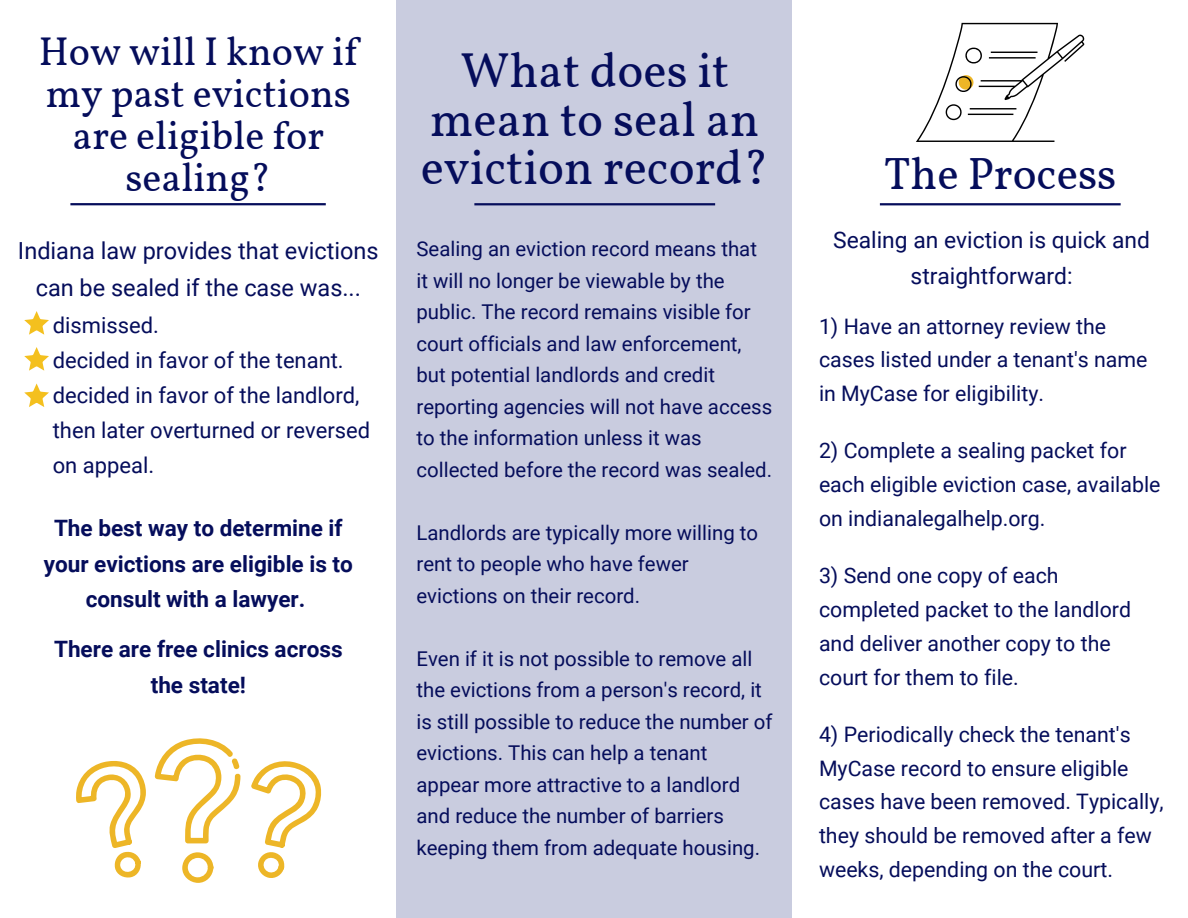
<style>
.page{position:relative;width:1188px;height:918px;background:#fff}
.page>*{position:absolute;margin:0;border:0;box-sizing:border-box;transform-origin:0 0}
.t1{font:48.9px/48.3px "Vollkorn";color:#050d5b;text-align:center}
.t2{font:45px "Vollkorn";color:#050d5b}
.t3{font:40.05px/41.8px "Vollkorn";color:#050d5b;text-align:center}
.t4{font:23.55px/37.2px "Roboto";color:#050d5b;text-align:center}
.t5{font:22.8px/36px "Roboto";color:#050d5b;text-align:center}
.t6{font:700 22.5px/35.5px "Roboto";color:#050d5b;text-align:center}
.t7{font:21.9px/34.8px "Roboto";color:#050d5b}
.t8{font:21.3px/33.8px "Roboto";color:#050d5b}
.t9{font:20.4px/31.5px "Roboto";color:#050d5b}
</style>
<div class="page">
<div style="left:396px;top:0;width:396px;height:918px;background:#c9ccdf"></div>
<svg style="left:155px;top:738px;width:85px;height:105px"></svg>
<svg style="left:182px;top:852px;width:31px;height:31px"></svg>
<svg style="left:76px;top:761px;width:70px;height:117px"></svg>
<svg style="left:251px;top:761px;width:70px;height:117px"></svg>
<svg style="left:916px;top:23px;width:169px;height:119px"></svg>
<hr style="left:474px;top:203px;width:241px;height:2px;background:#050d5b">
<hr style="left:70px;top:203px;width:256px;height:2px;background:#050d5b">
<hr style="left:880px;top:203px;width:241px;height:2px;background:#050d5b">
<svg style="left:24px;top:347px;width:25px;height:24px"></svg>
<svg style="left:24px;top:383px;width:25px;height:24px"></svg>
<svg style="left:24px;top:311px;width:25px;height:24px"></svg>
<p class="t3" style="left:39px;top:34px;width:321px">How will I know if my past evictions are eligible for sealing?</p>
<p class="t4" style="left:18px;top:233px;width:362px">Indiana law provides that evictions can be sealed if the case was...</p>
<p class="t7" style="left:53px;top:309px;width:108px">dismissed.</p>
<p class="t7" style="left:53px;top:343px;width:292px">decided in favor of the tenant.</p>
<p class="t7" style="left:53px;top:378px;width:319px">decided in favor of the landlord, then later overturned or reversed on appeal.</p>
<p class="t6" style="left:44px;top:511px;width:311px">The best way to determine if your evictions are eligible is to consult with a lawyer.</p>
<p class="t6" style="left:54px;top:632px;width:290px">There are free clinics across the state!</p>
<p class="t1" style="left:421px;top:51px;width:350px">What does it mean to seal an eviction record?</p>
<p class="t9" style="left:416px;top:234px;width:357px">Sealing an eviction record means that it will no longer be viewable by the public. The record remains visible for court officials and law enforcement, but potential landlords and credit reporting agencies will not have access to the information unless it was collected before the record was sealed.</p>
<p class="t9" style="left:416px;top:517px;width:343px">Landlords are typically more willing to rent to people who have fewer evictions on their record.</p>
<p class="t9" style="left:416px;top:643px;width:358px">Even if it is not possible to remove all the evictions from a person's record, it is still possible to reduce the number of evictions. This can help a tenant appear more attractive to a landlord and reduce the number of barriers keeping them from adequate housing.</p>
<p class="t2" style="left:884px;top:146px;width:234px">The Process</p>
<p class="t5" style="left:833px;top:222px;width:318px">Sealing an eviction is quick and straightforward:</p>
<p class="t8" style="left:819px;top:309px;width:330px">1) Have an attorney review the cases listed under a tenant's name in MyCase for eligibility.</p>
<p class="t8" style="left:819px;top:434px;width:343px">2) Complete a sealing packet for each eligible eviction case, available on indianalegalhelp.org.</p>
<p class="t8" style="left:819px;top:559px;width:314px">3) Send one copy of each completed packet to the landlord and deliver another copy to the court for them to file.</p>
<p class="t8" style="left:819px;top:718px;width:346px">4) Periodically check the tenant's MyCase record to ensure eligible cases have been removed. Typically, they should be removed after a few weeks, depending on the court.</p>
</div>
